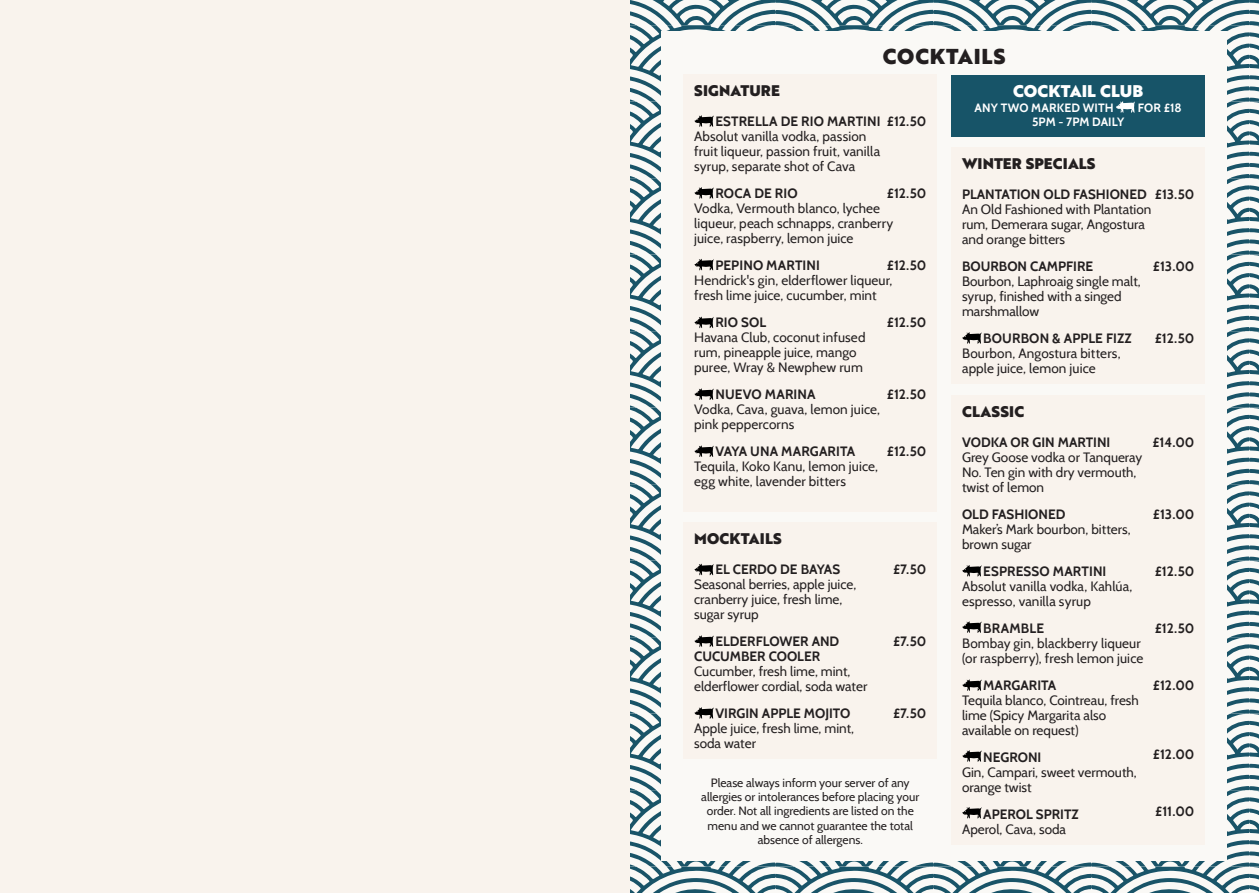
<style>
.page{position:relative;width:1259px;height:893px;background:#fff}
.page>*{position:absolute;margin:0;border:0;box-sizing:border-box;transform-origin:0 0}
.t1{font:21px "Brother 1816 Black";letter-spacing:.04em;color:#231f20}
.t2{font:16.5px "Brother 1816 Black";letter-spacing:.005em;color:#fff}
.t3{font:15px "Brother 1816 Black";letter-spacing:.01em;color:#231f20}
.t4{font:13.5px "Cabin";color:#231f20}
.t5{font:700 13.5px "Cabin";color:#231f20}
.t6{font:12px/14.4px "Cabin";color:#231f20;text-align:center}
.t7{font:700 12px "Cabin";letter-spacing:.01em;color:#fff}
</style>
<div class="page">
<svg style="left:629px;top:0;width:630px;height:893px"></svg>
<div style="left:661px;top:32px;width:566px;height:829px;background:#faf9f6"></div>
<div style="left:683px;top:75px;width:254px;height:437px;background:#f9f3ed"></div>
<div style="left:951px;top:75px;width:254px;height:62px;background:#175468"></div>
<div style="left:951px;top:395px;width:254px;height:449px;background:#f9f3ed"></div>
<div style="left:683px;top:523px;width:254px;height:236px;background:#f9f3ed"></div>
<div style="left:951px;top:148px;width:254px;height:236px;background:#f9f3ed"></div>
<svg style="left:1116px;top:101px;width:19px;height:12px"></svg>
<svg style="left:962px;top:565px;width:19px;height:11px"></svg>
<svg style="left:962px;top:621px;width:19px;height:12px"></svg>
<svg style="left:962px;top:679px;width:19px;height:12px"></svg>
<svg style="left:962px;top:750px;width:19px;height:12px"></svg>
<svg style="left:962px;top:807px;width:19px;height:11px"></svg>
<svg style="left:962px;top:332px;width:19px;height:12px"></svg>
<svg style="left:694px;top:115px;width:19px;height:12px"></svg>
<svg style="left:694px;top:187px;width:19px;height:12px"></svg>
<svg style="left:694px;top:259px;width:19px;height:11px"></svg>
<svg style="left:694px;top:317px;width:19px;height:11px"></svg>
<svg style="left:694px;top:388px;width:19px;height:12px"></svg>
<svg style="left:694px;top:445px;width:19px;height:12px"></svg>
<svg style="left:694px;top:564px;width:19px;height:11px"></svg>
<svg style="left:694px;top:635px;width:19px;height:12px"></svg>
<div style="left:0;top:0;width:629px;height:893px;background:#f9f3ed"></div>
<svg style="left:694px;top:707px;width:19px;height:12px"></svg>
<p class="t1" style="left:883px;top:40px;width:124px">COCKTAILS</p>
<p class="t3" style="left:694px;top:79px;width:87px">SIGNATURE</p>
<p class="t5" style="left:715px;top:113px;width:167px">ESTRELLA DE RIO MARTINI</p>
<p class="t4" style="left:694px;top:128px;width:174px">Absolut vanilla vodka, passion</p>
<p class="t4" style="left:694px;top:143px;width:188px">fruit liqueur, passion fruit, vanilla</p>
<p class="t4" style="left:694px;top:158px;width:163px">syrup, separate shot of Cava</p>
<p class="t5" style="left:715px;top:185px;width:84px">ROCA DE RIO</p>
<p class="t4" style="left:694px;top:200px;width:188px">Vodka, Vermouth blanco, lychee</p>
<p class="t4" style="left:694px;top:215px;width:201px">liqueur, peach schnapps, cranberry</p>
<p class="t4" style="left:694px;top:230px;width:161px">juice, raspberry, lemon juice</p>
<p class="t5" style="left:715px;top:257px;width:106px">PEPINO MARTINI</p>
<p class="t4" style="left:694px;top:272px;width:200px">Hendrick's gin, elderflower liqueur,</p>
<p class="t4" style="left:694px;top:287px;width:184px">fresh lime juice, cucumber, mint</p>
<p class="t5" style="left:715px;top:314px;width:52px">RIO SOL</p>
<p class="t4" style="left:694px;top:329px;width:173px">Havana Club, coconut infused</p>
<p class="t4" style="left:694px;top:344px;width:164px">rum, pineapple juice, mango</p>
<p class="t4" style="left:694px;top:359px;width:170px">puree, Wray &amp; Newphew rum</p>
<p class="t5" style="left:715px;top:386px;width:102px">NUEVO MARINA</p>
<p class="t4" style="left:694px;top:401px;width:187px">Vodka, Cava, guava, lemon juice,</p>
<p class="t4" style="left:694px;top:416px;width:102px">pink peppercorns</p>
<p class="t5" style="left:715px;top:443px;width:141px">VAYA UNA MARGARITA</p>
<p class="t4" style="left:694px;top:458px;width:185px">Tequila, Koko Kanu, lemon juice,</p>
<p class="t4" style="left:694px;top:473px;width:153px">egg white, lavender bitters</p>
<p class="t5" style="left:886px;top:113px;width:41px">£12.50</p>
<p class="t5" style="left:886px;top:185px;width:41px">£12.50</p>
<p class="t5" style="left:886px;top:257px;width:41px">£12.50</p>
<p class="t5" style="left:886px;top:314px;width:41px">£12.50</p>
<p class="t5" style="left:886px;top:386px;width:41px">£12.50</p>
<p class="t5" style="left:886px;top:443px;width:41px">£12.50</p>
<p class="t3" style="left:694px;top:527px;width:89px">MOCKTAILS</p>
<p class="t5" style="left:715px;top:561px;width:126px">EL CERDO DE BAYAS</p>
<p class="t4" style="left:694px;top:576px;width:164px">Seasonal berries, apple juice,</p>
<p class="t4" style="left:694px;top:591px;width:150px">cranberry juice, fresh lime,</p>
<p class="t4" style="left:694px;top:606px;width:66px">sugar syrup</p>
<p class="t5" style="left:715px;top:633px;width:125px">ELDERFLOWER AND</p>
<p class="t5" style="left:694px;top:648px;width:127px">CUCUMBER COOLER</p>
<p class="t4" style="left:694px;top:663px;width:158px">Cucumber, fresh lime, mint,</p>
<p class="t4" style="left:694px;top:678px;width:175px">elderflower cordial, soda water</p>
<p class="t5" style="left:715px;top:705px;width:137px">VIRGIN APPLE MOJITO</p>
<p class="t4" style="left:694px;top:720px;width:161px">Apple juice, fresh lime, mint,</p>
<p class="t4" style="left:694px;top:735px;width:63px">soda water</p>
<p class="t5" style="left:893px;top:561px;width:35px">£7.50</p>
<p class="t5" style="left:893px;top:633px;width:35px">£7.50</p>
<p class="t5" style="left:893px;top:705px;width:35px">£7.50</p>
<p class="t6" style="left:701px;top:775px;width:219px">Please always inform your server of any allergies or intolerances before placing your order. Not all ingredients are listed on the menu and we cannot guarantee the total absence of allergens.</p>
<p class="t2" style="left:1013px;top:79px;width:132px">COCKTAIL CLUB</p>
<p class="t7" style="left:974px;top:100px;width:140px">ANY TWO MARKED WITH</p>
<p class="t7" style="left:1138px;top:100px;width:45px">FOR £18</p>
<p class="t7" style="left:1032px;top:115px;width:94px">5PM - 7PM DAILY</p>
<p class="t3" style="left:962px;top:152px;width:135px">WINTER SPECIALS</p>
<p class="t5" style="left:962px;top:186px;width:186px">PLANTATION OLD FASHIONED</p>
<p class="t4" style="left:962px;top:201px;width:191px">An Old Fashioned with Plantation</p>
<p class="t4" style="left:962px;top:216px;width:184px">rum, Demerara sugar, Angostura</p>
<p class="t4" style="left:962px;top:231px;width:105px">and orange bitters</p>
<p class="t5" style="left:962px;top:258px;width:133px">BOURBON CAMPFIRE</p>
<p class="t4" style="left:962px;top:273px;width:180px">Bourbon, Laphroaig single malt,</p>
<p class="t4" style="left:962px;top:288px;width:161px">syrup, finished with a singed</p>
<p class="t4" style="left:962px;top:303px;width:79px">marshmallow</p>
<p class="t5" style="left:983px;top:330px;width:150px">BOURBON &amp; APPLE FIZZ</p>
<p class="t4" style="left:962px;top:345px;width:160px">Bourbon, Angostura bitters,</p>
<p class="t4" style="left:962px;top:360px;width:135px">apple juice, lemon juice</p>
<p class="t5" style="left:1154px;top:186px;width:41px">£13.50</p>
<p class="t5" style="left:1153px;top:258px;width:43px">£13.00</p>
<p class="t5" style="left:1154px;top:330px;width:41px">£12.50</p>
<p class="t3" style="left:962px;top:400px;width:64px">CLASSIC</p>
<p class="t5" style="left:962px;top:434px;width:150px">VODKA OR GIN MARTINI</p>
<p class="t4" style="left:962px;top:449px;width:182px">Grey Goose vodka or Tanqueray</p>
<p class="t4" style="left:962px;top:464px;width:176px">No. Ten gin with dry vermouth,</p>
<p class="t4" style="left:962px;top:479px;width:84px">twist of lemon</p>
<p class="t5" style="left:962px;top:506px;width:105px">OLD FASHIONED</p>
<p class="t4" style="left:962px;top:521px;width:170px">Maker’s Mark bourbon, bitters,</p>
<p class="t4" style="left:962px;top:536px;width:71px">brown sugar</p>
<p class="t5" style="left:983px;top:563px;width:125px">ESPRESSO MARTINI</p>
<p class="t4" style="left:962px;top:578px;width:172px">Absolut vanilla vodka, Kahlúa,</p>
<p class="t4" style="left:962px;top:593px;width:130px">espresso, vanilla syrup</p>
<p class="t5" style="left:983px;top:620px;width:62px">BRAMBLE</p>
<p class="t4" style="left:962px;top:635px;width:180px">Bombay gin, blackberry liqueur</p>
<p class="t4" style="left:962px;top:650px;width:183px">(or raspberry), fresh lemon juice</p>
<p class="t5" style="left:983px;top:677px;width:74px">MARGARITA</p>
<p class="t4" style="left:962px;top:692px;width:178px">Tequila blanco, Cointreau, fresh</p>
<p class="t4" style="left:962px;top:707px;width:146px">lime (Spicy Margarita also</p>
<p class="t4" style="left:962px;top:722px;width:118px">available on request)</p>
<p class="t5" style="left:983px;top:749px;width:60px">NEGRONI</p>
<p class="t4" style="left:962px;top:764px;width:176px">Gin, Campari, sweet vermouth,</p>
<p class="t4" style="left:962px;top:779px;width:71px">orange twist</p>
<p class="t5" style="left:983px;top:806px;width:97px">APEROL SPRITZ</p>
<p class="t4" style="left:962px;top:821px;width:106px">Aperol, Cava, soda</p>
<p class="t5" style="left:1152px;top:434px;width:43px">£14.00</p>
<p class="t5" style="left:1153px;top:506px;width:43px">£13.00</p>
<p class="t5" style="left:1154px;top:563px;width:41px">£12.50</p>
<p class="t5" style="left:1154px;top:620px;width:41px">£12.50</p>
<p class="t5" style="left:1152px;top:677px;width:43px">£12.00</p>
<p class="t5" style="left:1152px;top:746px;width:43px">£12.00</p>
<p class="t5" style="left:1155px;top:803px;width:41px">£11.00</p>
</div>
